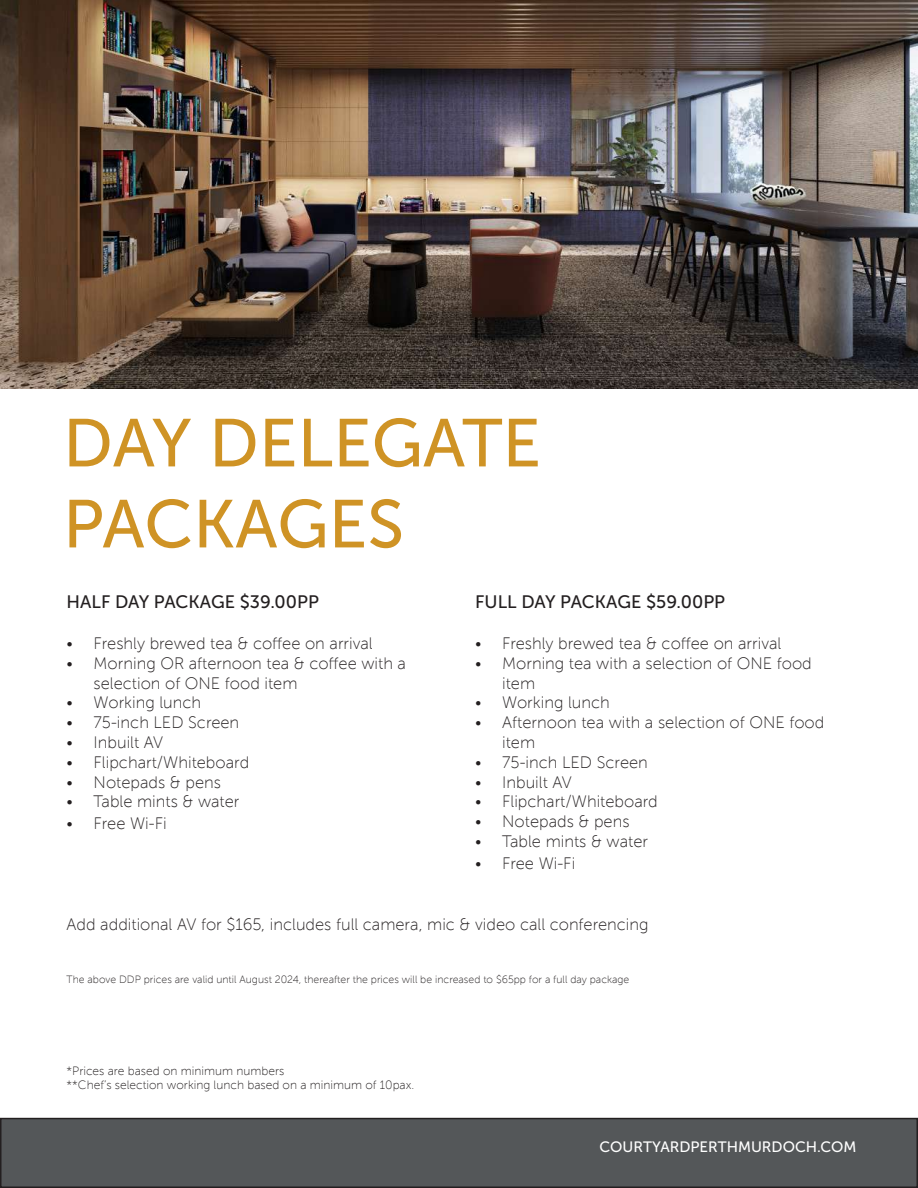
<style>
.page{position:relative;width:918px;height:1188px;background:#fff}
.page>*{position:absolute;margin:0;border:0;box-sizing:border-box;transform-origin:0 0}
.t1{font:67.5px/81px "Museo Sans 500";color:#cf9325}
.t2{font:18px "Museo Sans 500";color:#231f20}
.t3{font:16.5px/19.8px "Museo Sans 100";color:#231f20}
.t4{font:15px "Museo Sans 500";color:#fff}
.t5{font:12px/14.4px "Museo Sans 100";color:#231f20}
.t6{font:10.5px "Museo Sans 100";color:#231f20}
</style>
<div class="page">
<img style="left:0;top:0;width:918px;height:389px">
<div style="left:1px;top:1119px;width:916px;height:68px;background:#545759"></div>
<div style="left:0;top:1118px;width:918px;height:70px;border:2px solid #231f20"></div>
<h1 class="t1" style="left:63px;top:403px;width:480px">DAY DELEGATE<br>PACKAGES</h1>
<p class="t2" style="left:67px;top:591px;width:254px">HALF DAY PACKAGE $39.00PP</p>
<p class="t3" style="left:67px;top:634px;width:308px">• Freshly brewed tea &amp; coffee on arrival</p>
<p class="t3" style="left:94px;top:653px;width:314px;text-indent:-27px">• Morning OR afternoon tea &amp; coffee with a selection of ONE food item</p>
<p class="t3" style="left:67px;top:693px;width:136px">• Working lunch</p>
<p class="t3" style="left:67px;top:713px;width:174px">• 75-inch LED Screen</p>
<p class="t3" style="left:67px;top:733px;width:98px">• Inbuilt AV</p>
<p class="t3" style="left:67px;top:752px;width:184px">• Flipchart/Whiteboard</p>
<p class="t3" style="left:67px;top:772px;width:156px">• Notepads &amp; pens</p>
<p class="t3" style="left:67px;top:792px;width:174px">• Table mints &amp; water</p>
<p class="t3" style="left:67px;top:814px;width:102px">• Free Wi-Fi</p>
<p class="t2" style="left:475px;top:591px;width:252px">FULL DAY PACKAGE $59.00PP</p>
<p class="t3" style="left:475px;top:634px;width:308px">• Freshly brewed tea &amp; coffee on arrival</p>
<p class="t3" style="left:502px;top:653px;width:311px;text-indent:-27px">• Morning tea with a selection of ONE food item</p>
<p class="t3" style="left:475px;top:693px;width:136px">• Working lunch</p>
<p class="t3" style="left:502px;top:713px;width:324px;text-indent:-27px">• Afternoon tea with a selection of ONE food item</p>
<p class="t3" style="left:475px;top:752px;width:174px">• 75-inch LED Screen</p>
<p class="t3" style="left:475px;top:772px;width:98px">• Inbuilt AV</p>
<p class="t3" style="left:475px;top:792px;width:184px">• Flipchart/Whiteboard</p>
<p class="t3" style="left:475px;top:812px;width:156px">• Notepads &amp; pens</p>
<p class="t3" style="left:475px;top:832px;width:174px">• Table mints &amp; water</p>
<p class="t3" style="left:475px;top:853px;width:102px">• Free Wi-Fi</p>
<p class="t3" style="left:67px;top:915px;width:584px">Add additional AV for $165, includes full camera, mic &amp; video call conferencing</p>
<p class="t6" style="left:67px;top:974px;width:564px">The above DDP prices are valid until August 2024, thereafter the prices will be increased to $65pp for a full day package</p>
<p class="t5" style="left:67px;top:1064px;width:349px">*Prices are based on minimum numbers<br>**Chef’s selection working lunch based on a minimum of 10pax.</p>
<p class="t4" style="left:599px;top:1139px;width:259px">COURTYARDPERTHMURDOCH.COM</p>
</div>
